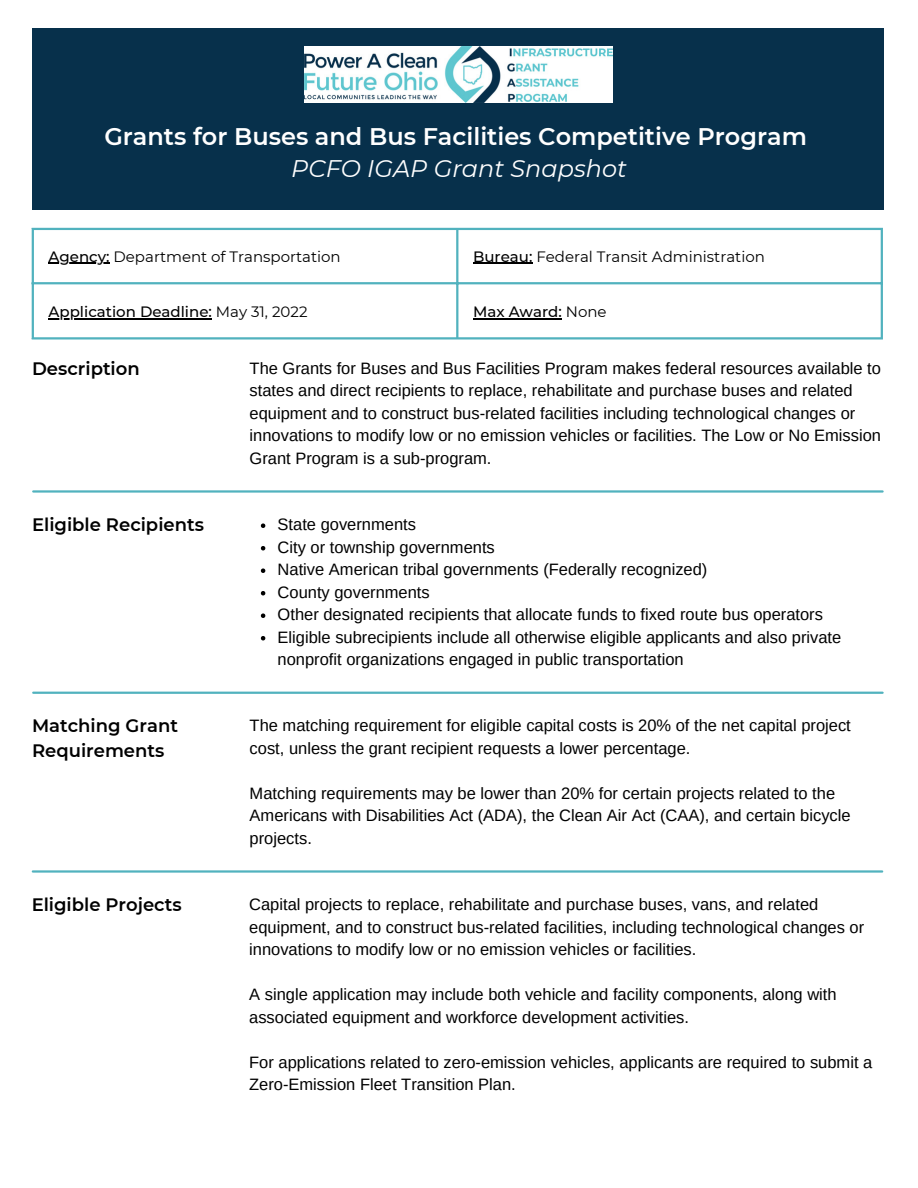
<style>
.page{position:relative;width:918px;height:1188px;background:#fff}
.page>*{position:absolute;margin:0;border:0;box-sizing:border-box;transform-origin:0 0}
.t1{font:600 24px "Montserrat";color:#fff}
.t2{font:italic 24px "Montserrat";color:#fff}
.t3{font:600 18px/24.8px "Montserrat";color:#000}
.t4{font:16.5px/22.5px "Arimo";color:#000}
.t5{font:15px "Montserrat";color:#000}
.t6{font:500 15px "Montserrat";color:#000}
.s1{font-weight:500}
.s2{font-weight:400}
</style>
<div class="page">
<hr style="left:49px;top:263px;width:61px;height:1px;background:#000">
<hr style="left:473px;top:263px;width:59px;height:1px;background:#000">
<hr style="left:49px;top:318px;width:163px;height:1px;background:#000">
<hr style="left:473px;top:318px;width:89px;height:1px;background:#000">
<hr style="left:32px;top:230px;width:2px;height:107px;background:#51b2be">
<hr style="left:456px;top:230px;width:2px;height:107px;background:#51b2be">
<hr style="left:881px;top:230px;width:2px;height:107px;background:#51b2be">
<hr style="left:32px;top:228px;width:851px;height:2px;background:#51b2be">
<hr style="left:32px;top:282px;width:851px;height:2px;background:#51b2be">
<hr style="left:32px;top:337px;width:851px;height:3px;background:#51b2be">
<div style="left:32px;top:28px;width:851px;height:181px;background:#07304b"></div>
<hr style="left:33px;top:490px;width:850px;height:3px;background:#51b2be">
<hr style="left:33px;top:692px;width:850px;height:2px;background:#51b2be">
<hr style="left:33px;top:870px;width:849px;height:3px;background:#51b2be">
<svg style="left:261px;top:523px;width:4px;height:5px"></svg>
<svg style="left:261px;top:546px;width:4px;height:4px"></svg>
<svg style="left:261px;top:568px;width:4px;height:5px"></svg>
<svg style="left:261px;top:591px;width:4px;height:4px"></svg>
<svg style="left:261px;top:613px;width:4px;height:5px"></svg>
<svg style="left:261px;top:636px;width:4px;height:4px"></svg>
<img style="left:305px;top:46px;width:308px;height:57px">
<p class="t1" style="left:104px;top:121px;width:704px">Grants for Buses and Bus Facilities Competitive Program</p>
<p class="t2" style="left:291px;top:154px;width:337px">PCFO IGAP Grant Snapshot</p>
<p class="t5" style="left:49px;top:247px;width:294px"><span class="s1">Agency:</span> Department of Transportation</p>
<p class="t5" style="left:473px;top:247px;width:293px"><span class="s1">Bureau:</span> Federal Transit Administration</p>
<p class="t6" style="left:49px;top:302px;width:260px">Application Deadline: <span class="s2">May 31, 2022</span></p>
<p class="t6" style="left:473px;top:302px;width:135px">Max Award: <span class="s2">None</span></p>
<p class="t3" style="left:32px;top:356px;width:109px">Description</p>
<p class="t4" style="left:250px;top:357px;width:633px">The Grants for Buses and Bus Facilities Program makes federal resources available to states and direct recipients to replace, rehabilitate and purchase buses and related equipment and to construct bus-related facilities including technological changes or innovations to modify low or no emission vehicles or facilities. The Low or No Emission Grant Program is a sub-program.</p>
<p class="t3" style="left:32px;top:512px;width:173px">Eligible Recipients</p>
<p class="t4" style="left:278px;top:513px;width:140px">State governments</p>
<p class="t4" style="left:278px;top:536px;width:219px">City or township governments</p>
<p class="t4" style="left:278px;top:558px;width:431px">Native American tribal governments (Federally recognized)</p>
<p class="t4" style="left:278px;top:581px;width:154px">County governments</p>
<p class="t4" style="left:278px;top:603px;width:547px">Other designated recipients that allocate funds to fixed route bus operators</p>
<p class="t4" style="left:278px;top:626px;width:565px">Eligible subrecipients include all otherwise eligible applicants and also private nonprofit organizations engaged in public transportation</p>
<p class="t3" style="left:32px;top:714px;width:147px">Matching Grant<br>Requirements</p>
<p class="t4" style="left:250px;top:715px;width:603px">The matching requirement for eligible capital costs is 20% of the net capital project cost, unless the grant recipient requests a lower percentage.</p>
<p class="t4" style="left:250px;top:782px;width:603px">Matching requirements may be lower than 20% for certain projects related to the<br>Americans with Disabilities Act (ADA), the Clean Air Act (CAA), and certain bicycle projects.</p>
<p class="t3" style="left:32px;top:892px;width:151px">Eligible Projects</p>
<p class="t4" style="left:249px;top:893px;width:617px">Capital projects to replace, rehabilitate and purchase buses, vans, and related equipment, and to construct bus-related facilities, including technological changes or innovations to modify low or no emission vehicles or facilities.</p>
<p class="t4" style="left:249px;top:983px;width:589px">A single application may include both vehicle and facility components, along with associated equipment and workforce development activities.</p>
<p class="t4" style="left:249px;top:1051px;width:625px">For applications related to zero-emission vehicles, applicants are required to submit a<br>Zero-Emission Fleet Transition Plan.</p>
</div>
